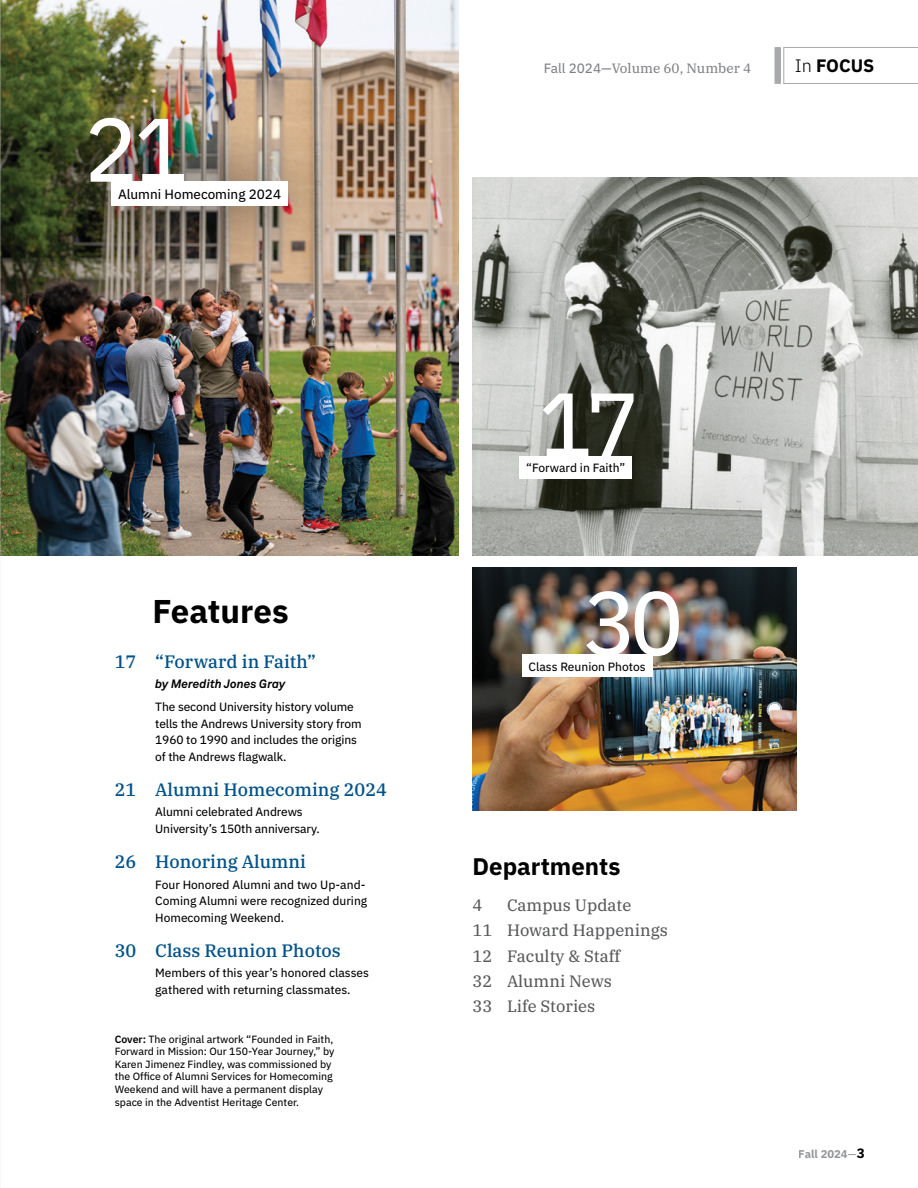
<style>
.page{position:relative;width:918px;height:1188px;background:#fff}
.page>*{position:absolute;margin:0;border:0;box-sizing:border-box;transform-origin:0 0}
.t1{font:90px "IBM Plex Sans Text";color:#fff}
.t2{font:700 33px "IBM Plex Sans";color:#000}
.t3{font:700 24px "IBM Plex Sans";color:#000}
.t4{font:500 18px "IBM Plex Serif";color:#00538c}
.t5{font:700 18px "IBM Plex Sans";color:#000}
.t6{font:16.5px/25.2px "IBM Plex Serif Text";color:#58595b}
.t7{font:13.5px "IBM Plex Serif Text";color:#808285}
.t8{font:13.5px "IBM Plex Sans Text";color:#000}
.t9{font:12px/16.5px "IBM Plex Sans Text";letter-spacing:-.01em;color:#000}
.t10{font:italic 700 12px "Akkurat Pro";color:#000}
.t11{font:700 11.25px "IBM Plex Sans";color:#939598}
.t12{font:10.5px/12.6px "IBM Plex Sans Text";color:#000}
.s1{font-family:"IBM Plex Sans";font-weight:600}
.s2{font-family:"IBM Plex Sans Text"}
.s3{font-weight:300}
.s4{font-family:"IBM Plex Sans Text";font-weight:400}
.s5{font-size:13.5px;color:#000}
</style>
<div class="page">
<img style="left:472px;top:567px;width:324px;height:243px">
<img style="left:472px;top:177px;width:446px;height:378px">
<img style="left:0;top:0;width:459px;height:555px">
<div style="left:32px;top:58px;width:316px;height:211px;background:#000;opacity:.75"></div>
<div style="left:111px;top:182px;width:177px;height:24px;background:#fff"></div>
<div style="left:522px;top:654px;width:130px;height:23px;background:#fff"></div>
<div style="left:520px;top:456px;width:112px;height:23px;background:#fff"></div>
<div style="left:775px;top:47px;width:6px;height:37px;background:#a7a9ac"></div>
<svg style="left:784px;top:47px;width:134px;height:37px"></svg>
<h1 class="t1" style="left:84px;top:80px;width:106px">21</h1>
<p class="t8" style="left:118px;top:184px;width:165px">Alumni Homecoming 2024</p>
<h2 class="t2" style="left:153px;top:586px;width:138px">Features</h2>
<h3 class="t4" style="left:115px;top:647px;width:203px">17 “Forward in Faith”</h3>
<p class="t10" style="left:155px;top:676px;width:132px">by Meredith Jones Gray</p>
<p class="t9" style="left:155px;top:698px;width:208px">The second University history volume tells the Andrews University story from 1960 to 1990 and includes the origins of the Andrews flagwalk.</p>
<h3 class="t4" style="left:115px;top:776px;width:274px">21 Alumni Homecoming 2024</h3>
<p class="t9" style="left:155px;top:803px;width:166px">Alumni celebrated Andrews<br>University’s 150th anniversary.</p>
<h3 class="t4" style="left:115px;top:848px;width:193px">26 Honoring Alumni</h3>
<p class="t9" style="left:155px;top:875px;width:214px">Four Honored Alumni and two Up-and-<br>Coming Alumni were recognized during<br>Homecoming Weekend.</p>
<h3 class="t4" style="left:115px;top:936px;width:228px">30 Class Reunion Photos</h3>
<p class="t9" style="left:155px;top:964px;width:215px">Members of this year’s honored classes gathered with returning classmates.</p>
<p class="t12" style="left:115px;top:1032px;width:221px"><span class="s1">Cover:</span> The original artwork “Founded in Faith, Forward in Mission: Our 150-Year Journey,” by Karen Jimenez Findley, was commissioned by the Office of Alumni Services for Homecoming Weekend and will have a permanent display space in the Adventist Heritage Center.</p>
<p class="t7" style="left:544px;top:57px;width:209px"><span class="s2">Fall 2024—</span>Volume 60, Number 4</p>
<h3 class="t5" style="left:795px;top:52px;width:81px"><span class="s3">In</span> FOCUS</h3>
<h1 class="t1" style="left:539px;top:355px;width:102px">17</h1>
<p class="t9" style="left:526px;top:458px;width:101px">“Forward in Faith”</p>
<h1 class="t1" style="left:583px;top:554px;width:102px">30</h1>
<p class="t9" style="left:529px;top:657px;width:119px">Class Reunion Photos</p>
<h3 class="t3" style="left:472px;top:847px;width:149px">Departments</h3>
<h3 class="t6" style="left:472px;top:891px;width:11px">4</h3>
<h3 class="t6" style="left:472px;top:891px;width:197px;text-indent:35px">Campus Update<br>11 Howard Happenings<br>12 Faculty &amp; Staff<br>32 Alumni News<br>33 Life Stories</h3>
<p class="t11" style="left:799px;top:1145px;width:68px">Fall 2024<span class="s4">—</span><span class="s5">3</span></p>
</div>
